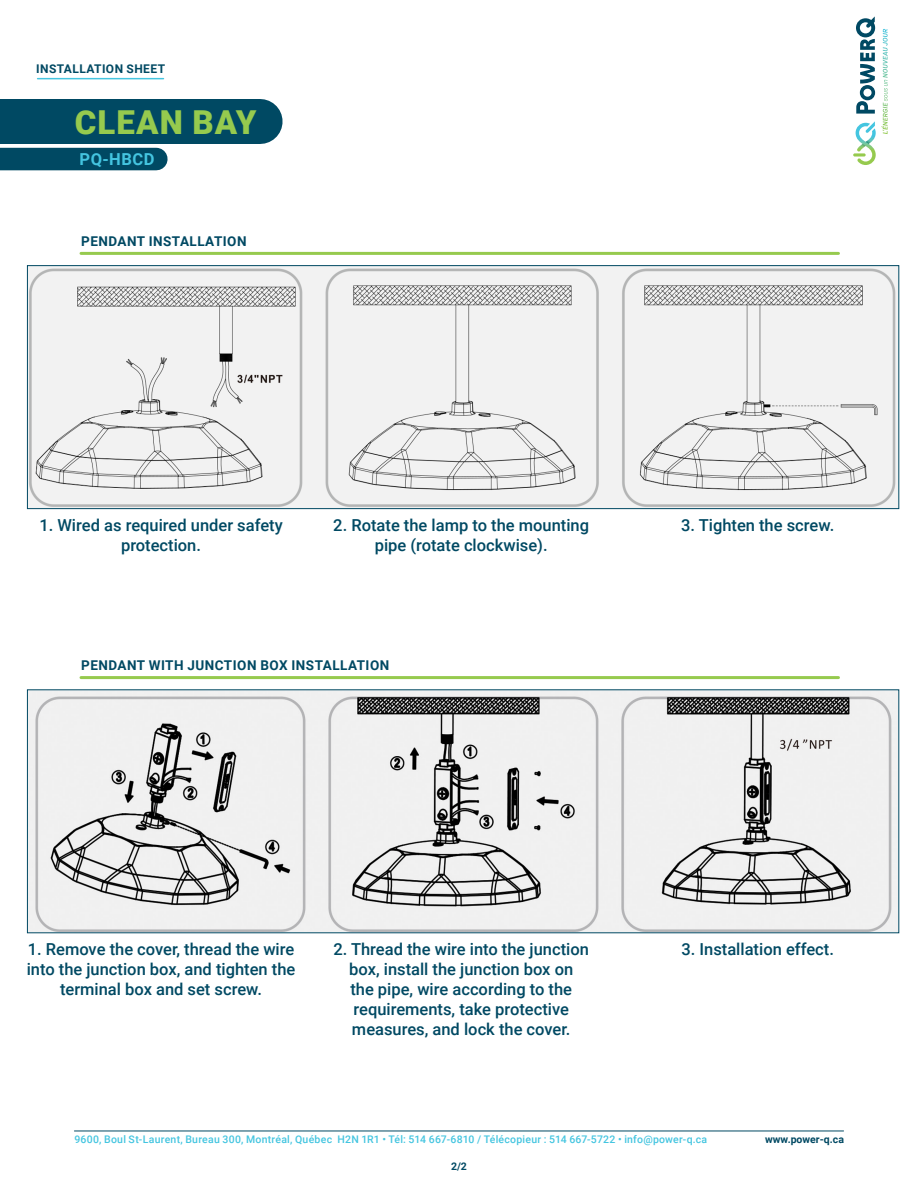
<style>
.page{position:relative;width:918px;height:1188px;background:#fff}
.page>*{position:absolute;margin:0;border:0;box-sizing:border-box;transform-origin:0 0}
.t1{font:900 33px "Roboto";letter-spacing:.035em;color:#96ca4e}
.t2{font:500 16.5px/19.8px "Roboto";color:#004963;text-align:center}
.t3{font:700 16.5px "Roboto";letter-spacing:.035em;color:#44c5e0}
.t4{font:700 13.5px "Roboto";letter-spacing:.035em;color:#004963}
.t5{font:700 12px "Roboto";letter-spacing:.035em;color:#004963}
.t6{font:500 10.5px "Roboto";letter-spacing:.02em;color:#44c5e0}
.t7{font:700 10.5px "Roboto";color:#004963}
</style>
<div class="page">
<svg style="left:856px;top:16px;width:19px;height:98px"></svg>
<svg style="left:856px;top:121px;width:20px;height:44px"></svg>
<svg style="left:883px;top:29px;width:5px;height:44px"></svg>
<hr style="left:74px;top:1131px;width:770px;height:1px;background:#004963">
<hr style="left:81px;top:252px;width:757px;height:3px;background:#96ca4e">
<hr style="left:81px;top:676px;width:757px;height:3px;background:#96ca4e">
<img style="left:29px;top:267px;width:868px;height:240px">
<div style="left:27px;top:265px;width:872px;height:244px;border:1px solid #004963"></div>
<img style="left:29px;top:691px;width:868px;height:240px">
<div style="left:0;top:148px;width:156px;height:22px;background:#004963"></div>
<div style="left:0;top:99px;width:260px;height:45px;background:#004963"></div>
<hr style="left:38px;top:78px;width:125px;height:1px;background:#44c5e0">
<p class="t5" style="left:36px;top:61px;width:130px">INSTALLATION SHEET</p>
<h1 class="t1" style="left:75px;top:99px;width:184px">CLEAN BAY</h1>
<p class="t3" style="left:80px;top:148px;width:77px">PQ-HBCD</p>
<p class="t4" style="left:81px;top:232px;width:167px">PENDANT INSTALLATION</p>
<p class="t2" style="left:39px;top:515px;width:245px">1. Wired as required under safety protection.</p>
<p class="t2" style="left:333px;top:515px;width:257px">2. Rotate the lamp to the mounting pipe (rotate clockwise).</p>
<p class="t4" style="left:81px;top:656px;width:310px">PENDANT WITH JUNCTION BOX INSTALLATION</p>
<p class="t2" style="left:681px;top:515px;width:155px">3. Tighten the screw.</p>
<p class="t2" style="left:27px;top:939px;width:270px">1. Remove the cover, thread the wire into the junction box, and tighten the terminal box and set screw.</p>
<p class="t2" style="left:333px;top:939px;width:257px">2. Thread the wire into the junction box, install the junction box on<br>the pipe, wire according to the requirements, take protective measures, and lock the cover.</p>
<p class="t2" style="left:681px;top:939px;width:154px">3. Installation effect.</p>
<p class="t6" style="left:74px;top:1132px;width:634px">9600, Boul St-Laurent, Bureau 300, Montréal, Québec H2N 1R1 • Tél: 514 667-6810 / Télécopieur : 514 667-5722 • info@power-q.ca</p>
<p class="t7" style="left:765px;top:1132px;width:80px">www.power-q.ca</p>
<p class="t7" style="left:451px;top:1158px;width:17px">2/2</p>
</div>
